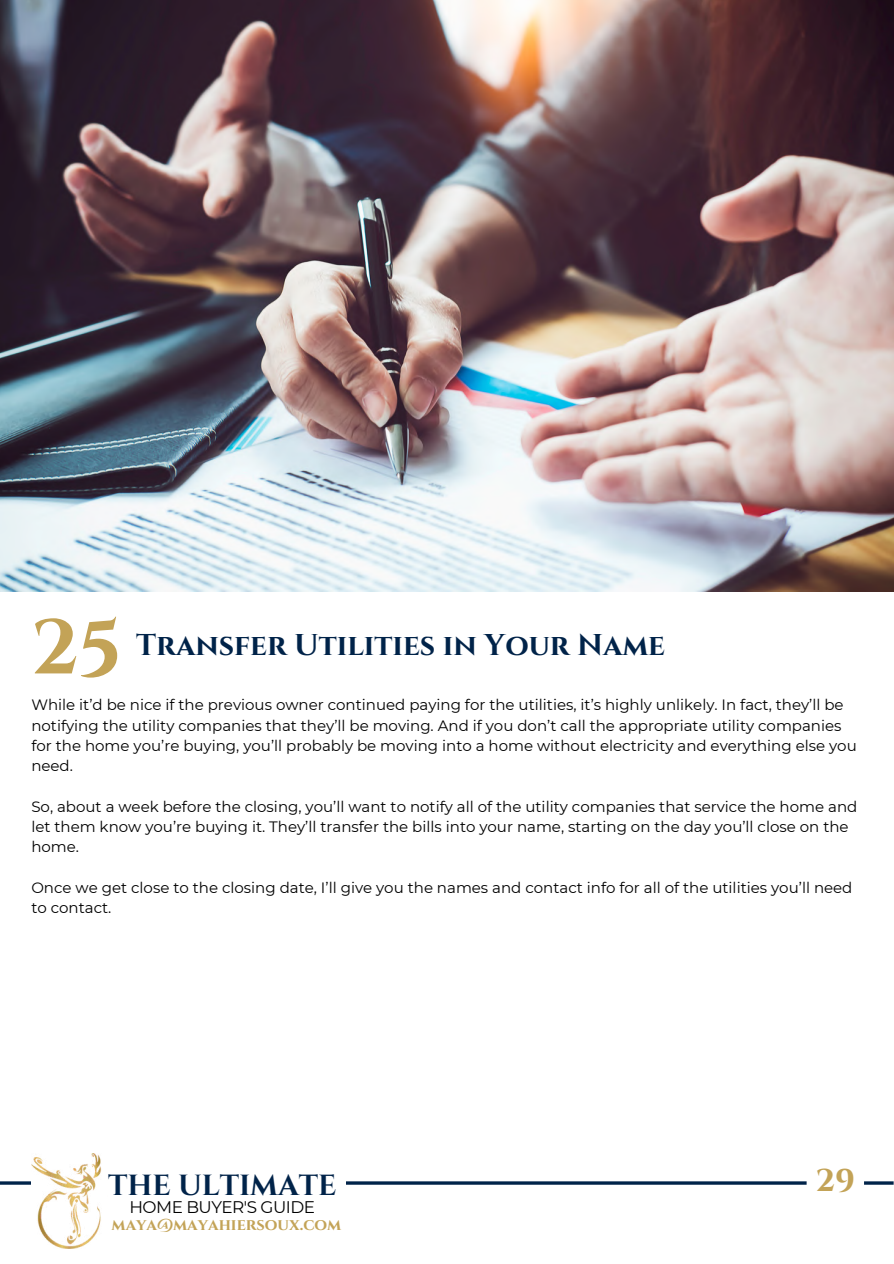
<style>
.page{position:relative;width:894px;height:1264px;background:#fff}
.page>*{position:absolute;margin:0;border:0;box-sizing:border-box;transform-origin:0 0}
.t1{font:700 77.1px "Cinzel";color:#c3a357}
.t2{font:700 31.5px "Cinzel";color:#c3a357}
.t3{font:700 30px "Cinzel";color:#002349}
.t4{font:700 29.1px "Cinzel";color:#002349}
.t5{font:16.8px "Montserrat";letter-spacing:-.03em;color:#000}
.t6{font:700 16.35px "Cinzel";color:#c3a357}
.t7{font:15px/20.2px "Montserrat";color:#000}
</style>
<div class="page">
<hr style="left:0;top:1181px;width:893px;height:3px;background:#002349">
<div style="left:31px;top:1153px;width:315px;height:95px;background:#fff"></div>
<img style="left:31px;top:1153px;width:71px;height:95px">
<img style="left:0;top:0;width:893px;height:591px">
<div style="left:806px;top:1156px;width:57px;height:51px;background:#fff;border-radius:13px"></div>
<h1 class="t1" style="left:31px;top:598px;width:92px">25</h1>
<h3 class="t3" style="left:136px;top:626px;width:530px">Transfer Utilities in Your Name</h3>
<p class="t7" style="left:31px;top:695px;width:826px">While it’d be nice if the previous owner continued paying for the utilities, it’s highly unlikely. In fact, they’ll be notifying the utility companies that they’ll be moving. And if you don’t call the appropriate utility companies for the home you’re buying, you’ll probably be moving into a home without electricity and everything else you need.</p>
<p class="t7" style="left:31px;top:796px;width:827px">So, about a week before the closing, you’ll want to notify all of the utility companies that service the home and let them know you’re buying it. They’ll transfer the bills into your name, starting on the day you’ll close on the home.</p>
<p class="t7" style="left:31px;top:877px;width:822px">Once we get close to the closing date, I’ll give you the names and contact info for all of the utilities you’ll need to contact.</p>
<h3 class="t4" style="left:108px;top:1166px;width:230px">THE ULTIMATE</h3>
<p class="t5" style="left:129px;top:1196px;width:187px">HOME BUYER'S GUIDE</p>
<p class="t6" style="left:112px;top:1214px;width:231px">maya@mayahiersoux.com</p>
<h2 class="t2" style="left:815px;top:1160px;width:41px">29</h2>
</div>
